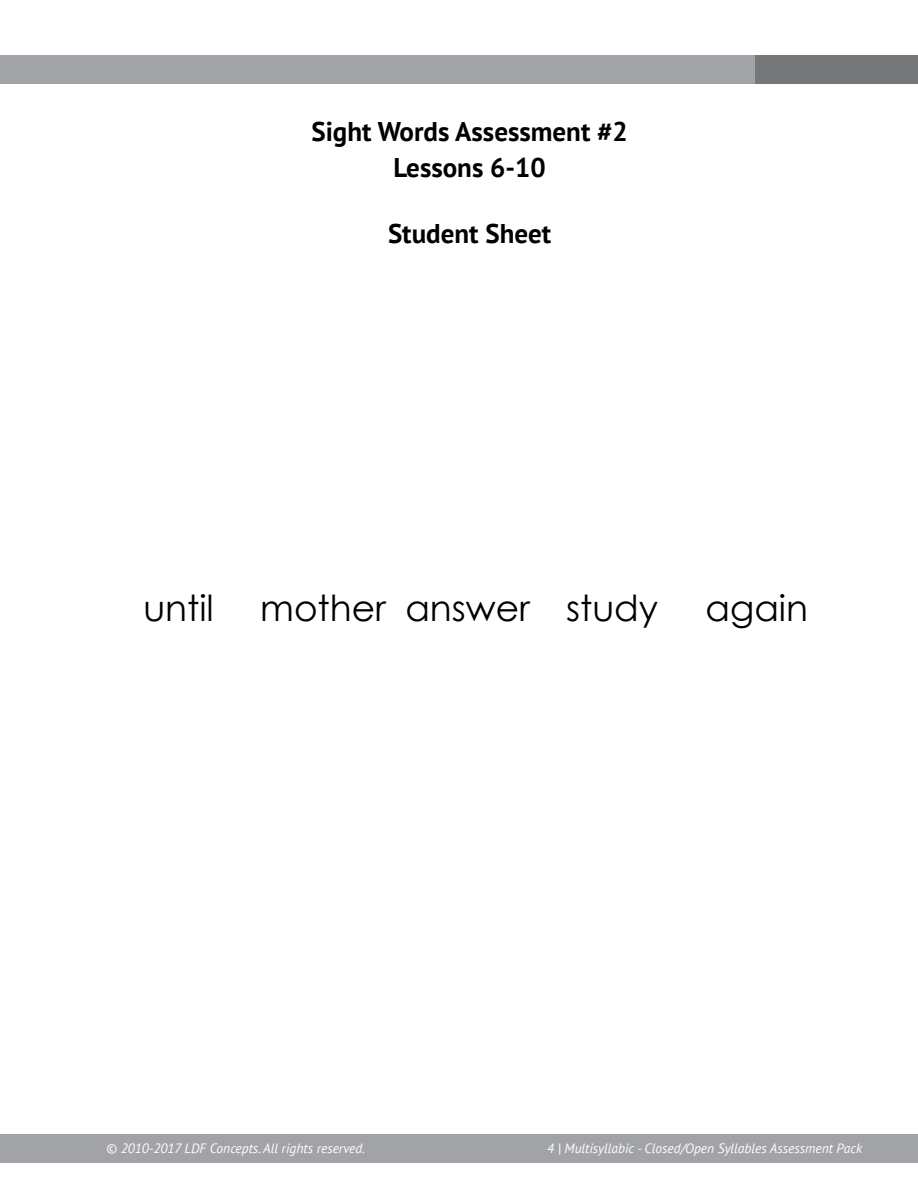
<style>
.page{position:relative;width:918px;height:1188px;background:#fff}
.page>*{position:absolute;margin:0;border:0;box-sizing:border-box;transform-origin:0 0}
.t1{font:36px "Century Gothic";color:#000}
.t2{font:700 27px/36.6px "PT Sans";color:#000;text-align:center}
.t3{font:italic 13.5px "PT Sans";color:#fff}
</style>
<div class="page">
<div style="left:0;top:1134px;width:918px;height:29px;background:#a1a3a6"></div>
<div style="left:0;top:55px;width:918px;height:29px;background:#a1a3a6"></div>
<div style="left:756px;top:55px;width:162px;height:29px;background:#757779"></div>
<h2 class="t2" style="left:311px;top:112px;width:318px">Sight Words Assessment #2<br>Lessons 6-10</h2>
<h2 class="t2" style="left:388px;top:215px;width:165px">Student Sheet</h2>
<h1 class="t1" style="left:143px;top:583px;width:72px">until</h1>
<h1 class="t1" style="left:260px;top:583px;width:399px">mother answer study</h1>
<h1 class="t1" style="left:706px;top:583px;width:104px">again</h1>
<p class="t3" style="left:106px;top:1140px;width:260px">© 2010-2017 LDF Concepts. All rights reserved.</p>
<p class="t3" style="left:547px;top:1140px;width:317px">4 | Multisyllabic - Closed/Open Syllables Assessment Pack</p>
</div>
